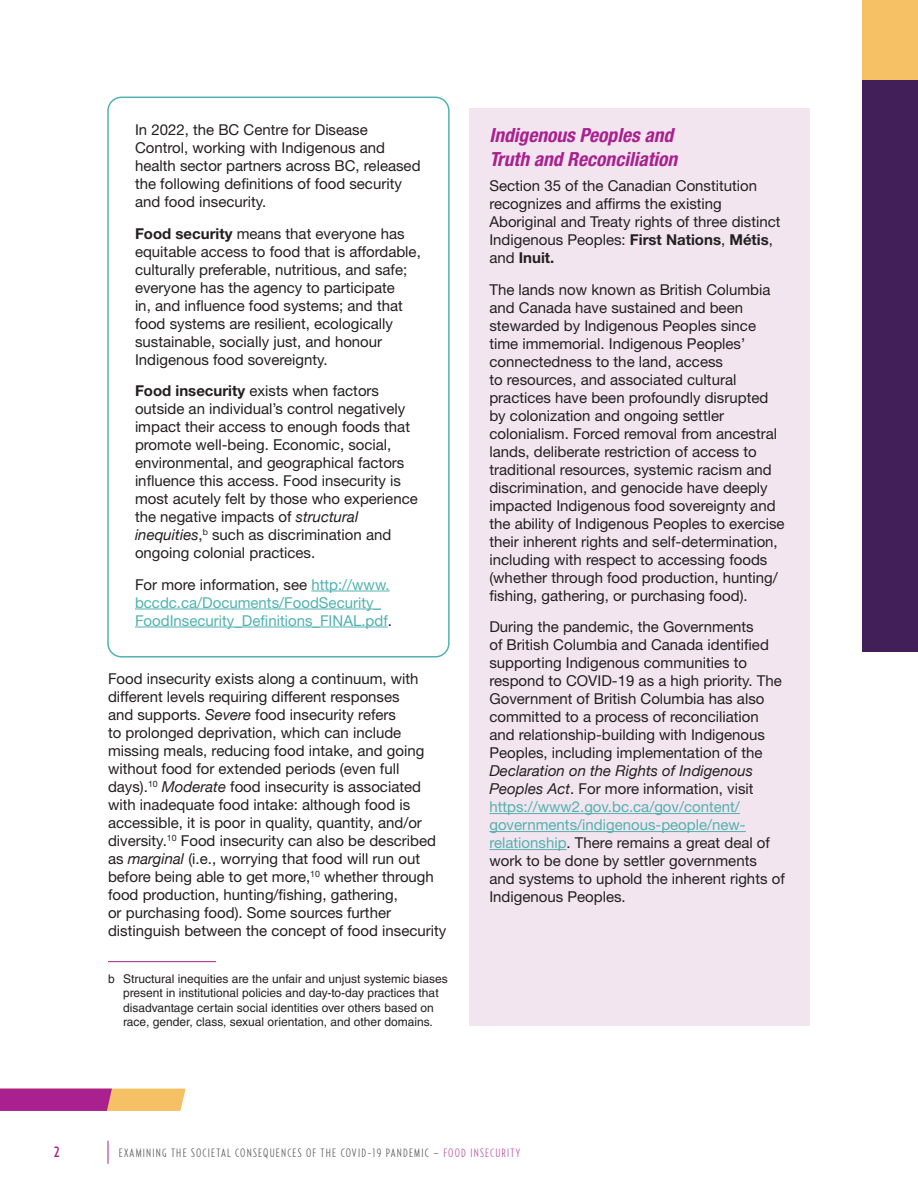
<style>
.page{position:relative;width:918px;height:1188px;background:#fff}
.page>*{position:absolute;margin:0;border:0;box-sizing:border-box;transform-origin:0 0}
.Headline_2{font:italic 700 condensed 19.5px/23.4px "Helvetica Neue LT Pro";color:#a9218e}
.Body{font:15px/18px "Helvetica Neue LT Std";color:#231f20}
.text_box{font:15px/18px "Helvetica Neue LT Std";color:#231f20}
.text_box-2{font:15px/18px "Helvetica Neue LT Std";color:#51b2af}
.t1{font:500 15px "Relay Comp";color:#a9218e}
.Footnotes{font:12px/14.4px "Helvetica LT Std";color:#231f20;text-align:center}
.t2{font:300 12px "Relay Comp";letter-spacing:.1em;color:#57585a}
.t3{font:300 12px "Relay Comp";color:#b554a1}
.s1{font-weight:700}
.s2{font-family:"Helvetica Neue";font-style:italic}
.s3{color:#231f20}
.s4{color:#51b2af}
.s5{color:#b554a1}
</style>
<div class="page">
<svg style="left:0;top:1089px;width:186px;height:22px"></svg>
<svg style="left:108px;top:1141px;width:1px;height:23px"></svg>
<div style="left:862px;top:80px;width:56px;height:572px;background:#421f58"></div>
<div style="left:862px;top:0;width:56px;height:80px;background:#f6c064"></div>
<div style="left:107px;top:97px;width:343px;height:561px;border:2px solid #51b2af;border-radius:14px"></div>
<hr style="left:311px;top:591px;width:79px;height:1px;background:#51b2af">
<hr style="left:135px;top:609px;width:246px;height:1px;background:#51b2af">
<hr style="left:135px;top:627px;width:253px;height:1px;background:#51b2af">
<hr style="left:108px;top:961px;width:108px;height:1px;background:#a9218e">
<div style="left:469px;top:108px;width:341px;height:918px;background:#f3e5f0"></div>
<hr style="left:489px;top:813px;width:251px;height:1px;background:#51b2af">
<hr style="left:489px;top:831px;width:257px;height:1px;background:#51b2af">
<hr style="left:489px;top:849px;width:78px;height:1px;background:#51b2af">
<p class="text_box" style="left:135px;top:120px;width:287px">In 2022, the BC Centre for Disease Control, working with Indigenous and health sector partners across BC, released the following definitions of food security and food insecurity.</p>
<p class="text_box" style="left:135px;top:224px;width:287px"><span class="s1">Food security</span> means that everyone has equitable access to food that is affordable, culturally preferable, nutritious, and safe; everyone has the agency to participate<br>in, and influence food systems; and that food systems are resilient, ecologically sustainable, socially just, and honour Indigenous food sovereignty.</p>
<p class="text_box" style="left:135px;top:381px;width:284px"><span class="s1">Food insecurity</span> exists when factors outside an individual’s control negatively impact their access to enough foods that promote well-being. Economic, social, environmental, and geographical factors influence this access. Food insecurity is most acutely felt by those who experience the negative impacts of <span class="s2">structural inequities</span>,<sup>b</sup> such as discrimination and ongoing colonial practices.</p>
<p class="text_box-2" style="left:135px;top:575px;width:258px"><span class="s3">For more information, see</span> http://www. bccdc.ca/Documents/FoodSecurity_<br>FoodInsecurity_Definitions_FINAL.pdf<span class="s3">.</span></p>
<p class="Body" style="left:108px;top:669px;width:340px">Food insecurity exists along a continuum, with different levels requiring different responses<br>and supports. <span class="s2">Severe</span> food insecurity refers<br>to prolonged deprivation, which can include missing meals, reducing food intake, and going without food for extended periods (even full days).<sup>10</sup> <span class="s2">Moderate</span> food insecurity is associated with inadequate food intake: although food is accessible, it is poor in quality, quantity, and/or diversity.<sup>10</sup> Food insecurity can also be described as <span class="s2">marginal</span> (i.e., worrying that food will run out before being able to get more,<sup>10</sup> whether through food production, hunting/fishing, gathering,<br>or purchasing food). Some sources further distinguish between the concept of food insecurity</p>
<p class="Footnotes" style="left:108px;top:971px;width:341px">b Structural inequities are the unfair and unjust systemic biases present in institutional policies and day-to-day practices that disadvantage certain social identities over others based on race, gender, class, sexual orientation, and other domains.</p>
<p class="Headline_2" style="left:489px;top:124px;width:189px">Indigenous Peoples and<br>Truth and Reconciliation</p>
<p class="Body" style="left:489px;top:177px;width:293px">Section 35 of the Canadian Constitution recognizes and affirms the existing Aboriginal and Treaty rights of three distinct Indigenous Peoples: <span class="s1">First Nations</span>, <span class="s1">Métis</span>, and <span class="s1">Inuit.</span></p>
<p class="Body" style="left:489px;top:280px;width:297px">The lands now known as British Columbia and Canada have sustained and been stewarded by Indigenous Peoples since time immemorial. Indigenous Peoples’ connectedness to the land, access<br>to resources, and associated cultural practices have been profoundly disrupted by colonization and ongoing settler colonialism. Forced removal from ancestral lands, deliberate restriction of access to traditional resources, systemic racism and discrimination, and genocide have deeply impacted Indigenous food sovereignty and the ability of Indigenous Peoples to exercise their inherent rights and self-determination, including with respect to accessing foods (whether through food production, hunting/ fishing, gathering, or purchasing food).</p>
<p class="Body" style="left:489px;top:618px;width:297px">During the pandemic, the Governments<br>of British Columbia and Canada identified supporting Indigenous communities to respond to COVID-19 as a high priority. The Government of British Columbia has also committed to a process of reconciliation and relationship-building with Indigenous Peoples, including implementation of the <span class="s2">Declaration on the Rights of Indigenous Peoples Act</span>. For more information, visit <span class="s4">https://www2.gov.bc.ca/gov/content/ governments/indigenous-people/new&shy;relationship</span>. There remains a great deal of work to be done by settler governments and systems to uphold the inherent rights of Indigenous Peoples.</p>
<p class="t1" style="left:54px;top:1143px;width:7px">2</p>
<p class="t2" style="left:119px;top:1146px;width:337px">EXAMINING THE SOCIETAL CONSEQUENCES OF THE COVID-19 PANDEMIC – <span class="s5">FOOD</span></p>
<p class="t3" style="left:470px;top:1146px;width:10px">INSECU</p>
<p class="t3" style="left:502px;top:1146px;width:20px">RITY</p>
</div>
